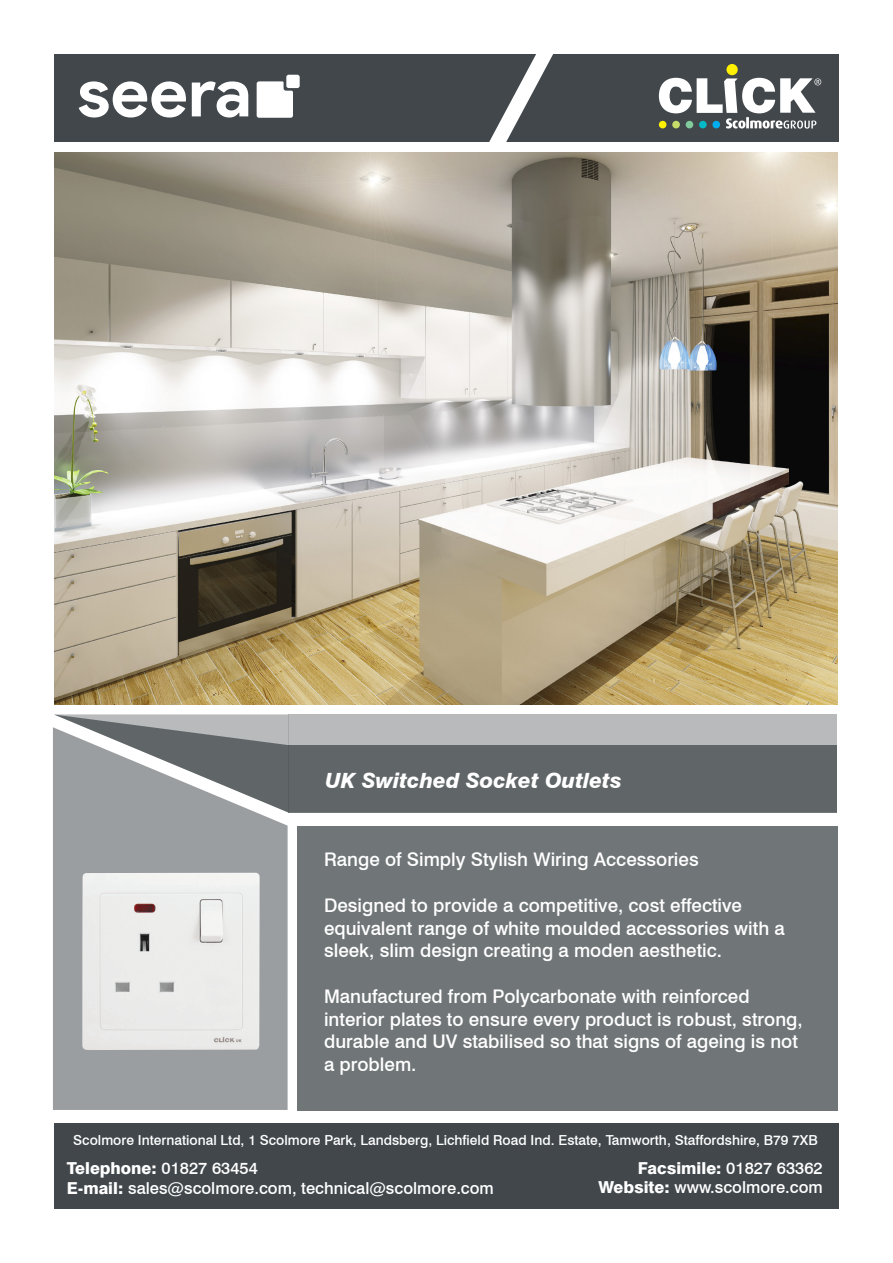
<style>
.page{position:relative;width:893px;height:1263px;background:#fff}
.page>*{position:absolute;margin:0;border:0;box-sizing:border-box;transform-origin:0 0}
.Page_1_Product_descr{font:italic 800 21px "Swiss 721 BT";color:#fff}
.Page_1_-_Description{font:500 18.75px/22.5px "Swiss 721 BT";color:#fff}
.t1{font:500 16.5px/19.8px "Swiss 721 BT";color:#fff}
.t2{font:500 13.8px "Swiss 721 BT";color:#fff}
.s1{font-weight:800}
</style>
<div class="page">
<div style="left:54px;top:1123px;width:785px;height:86px;background:#41474b"></div>
<div style="left:54px;top:54px;width:785px;height:87px;background:#41474b"></div>
<svg style="left:475px;top:54px;width:94px;height:99px"></svg>
<div style="left:726px;top:64px;width:12px;height:11px;background:#fff101;border-radius:50%"></div>
<svg style="left:659px;top:78px;width:162px;height:51px"></svg>
<svg style="left:257px;top:81px;width:36px;height:37px"></svg>
<div style="left:286px;top:75px;width:14px;height:13px;background:#fff;border-radius:2px"></div>
<svg style="left:79px;top:81px;width:107px;height:37px"></svg>
<svg style="left:192px;top:81px;width:56px;height:36px"></svg>
<img style="left:54px;top:153px;width:783px;height:551px">
<div style="left:289px;top:714px;width:548px;height:98px;background:#b8babc"></div>
<div style="left:289px;top:745px;width:548px;height:67px;background:#606568"></div>
<svg style="left:54px;top:714px;width:235px;height:99px;background:#b0b2b4"></svg>
<svg style="left:53px;top:727px;width:235px;height:383px;background:#989c9e"></svg>
<img style="left:82px;top:873px;width:178px;height:177px">
<div style="left:297px;top:826px;width:540px;height:284px;background:#707578"></div>
<p class="Page_1_Product_descr" style="left:325px;top:767px;width:298px">UK Switched Socket Outlets</p>
<p class="Page_1_-_Description" style="left:324px;top:848px;width:376px">Range of Simply Stylish Wiring Accessories</p>
<p class="Page_1_-_Description" style="left:324px;top:894px;width:462px">Designed to provide a competitive, cost effective equivalent range of white moulded accessories with a sleek, slim design creating a moden aesthetic.</p>
<p class="Page_1_-_Description" style="left:324px;top:985px;width:480px">Manufactured from Polycarbonate with reinforced interior plates to ensure every product is robust, strong, durable and UV stabilised so that signs of ageing is not a problem.</p>
<p class="t2" style="left:73px;top:1132px;width:746px">Scolmore International Ltd, 1 Scolmore Park, Landsberg, Lichfield Road Ind. Estate, Tamworth, Staffordshire, B79 7XB</p>
<p class="t1" style="left:67px;top:1158px;width:428px"><span class="s1">Telephone:</span> 01827 63454<br><span class="s1">E-mail:</span> sales@scolmore.com, technical@scolmore.com</p>
<p class="t1" style="left:598px;top:1158px;width:226px;text-align:right"><span class="s1">Facsimile:</span> 01827 63362<br><span class="s1">Website:</span> www.scolmore.com</p>
</div>
